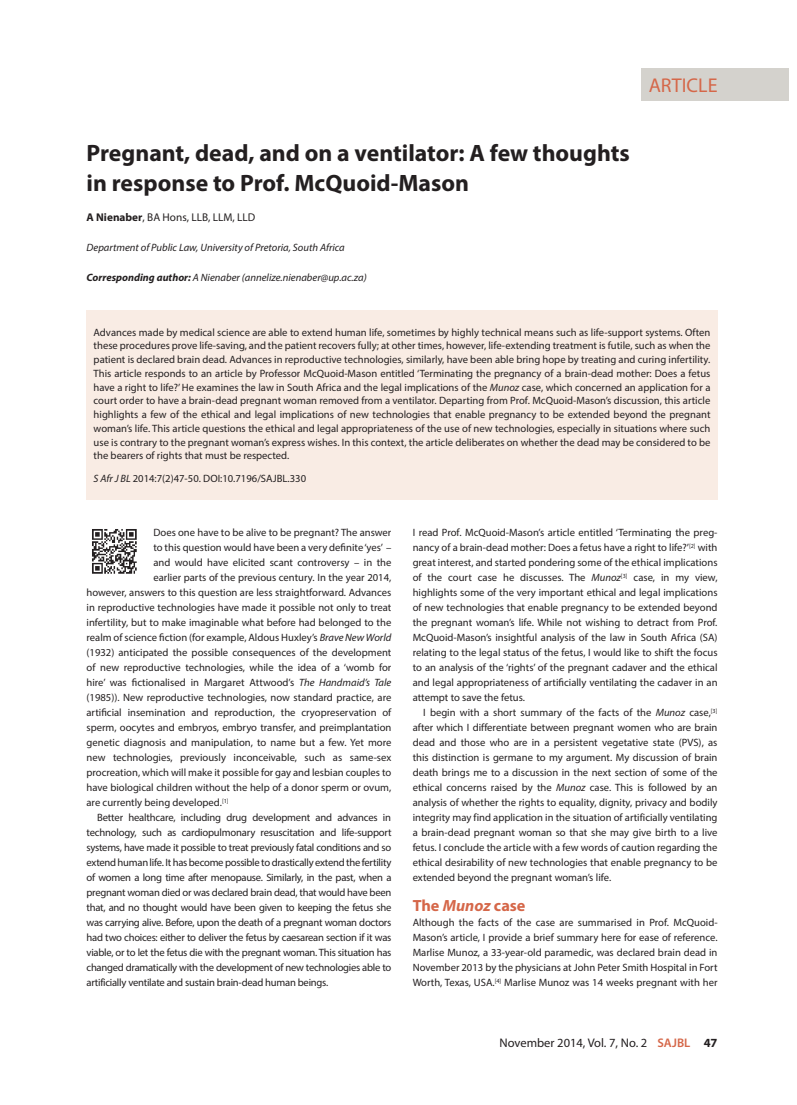
<style>
.page{position:relative;width:797px;height:1105px;background:#fff}
.page>*{position:absolute;margin:0;border:0;box-sizing:border-box;transform-origin:0 0}
.t1{font:700 23.75px/30px "Myriad Pro";color:#231f20}
.t2{font:20px "Myriad Pro";color:#d56749}
.t3{font:700 16.25px "Myriad Pro";color:#d56749}
.t4{font:12.5px "Myriad Pro";color:#231f20}
.t5{font:11.25px "Myriad Pro";color:#231f20}
.t6{font:10.62px/15px "Myriad Pro";color:#231f20;text-align:justify}
.t7{font:10.62px "Myriad Pro";letter-spacing:-.025em;color:#231f20}
.t8{font:italic 10.62px "Myriad Pro";color:#231f20}
.t9{font:10.62px "Myriad Pro";letter-spacing:-.02em;color:#231f20}
.s1{font-weight:700}
.s2{font-style:italic}
.s3{font-weight:600;color:#d56749}
</style>
<div class="page">
<div style="left:641px;top:68px;width:147px;height:33px;background:#d4d2cd"></div>
<div style="left:86px;top:310px;width:631px;height:189px;background:#f9ece4"></div>
<img style="left:92px;top:529px;width:45px;height:45px">
<h2 class="t2" style="left:648px;top:73px;width:70px">ARTICLE</h2>
<h1 class="t1" style="left:86px;top:137px;width:545px">Pregnant, dead, and on a ventilator: A few thoughts in response to Prof. McQuoid-Mason</h1>
<p class="t5" style="left:86px;top:211px;width:170px"><span class="s1">A Nienaber</span>, BA Hons, LLB, LLM, LLD</p>
<p class="t8" style="left:86px;top:241px;width:260px">Department of Public Law, University of Pretoria, South Africa</p>
<p class="t8" style="left:86px;top:271px;width:282px"><span class="s1">Corresponding author:</span> A Nienaber (annelize.nienaber@up.ac.za)</p>
<p class="t6" style="left:94px;top:325px;width:618px;line-height:13.8px">Advances made by medical science are able to extend human life, sometimes by highly technical means such as life-support systems. Often these procedures prove life-saving, and the patient recovers fully; at other times, however, life-extending treatment is futile, such as when the patient is declared brain dead. Advances in reproductive technologies, similarly, have been able bring hope by treating and curing infertility.<br>This article responds to an article by Professor McQuoid-Mason entitled ‘Terminating the pregnancy of a brain-dead mother: Does a fetus have a right to life?’ He examines the law in South Africa and the legal implications of the <span class="s2">Munoz</span> case, which concerned an application for a court order to have a brain-dead pregnant woman removed from a ventilator. Departing from Prof. McQuoid-Mason’s discussion, this article highlights a few of the ethical and legal implications of new technologies that enable pregnancy to be extended beyond the pregnant woman’s life. This article questions the ethical and legal appropriateness of the use of new technologies, especially in situations where such use is contrary to the pregnant woman’s express wishes. In this context, the article deliberates on whether the dead may be considered to be the bearers of rights that must be respected.</p>
<p class="t6" style="left:94px;top:470px;width:214px"><span class="s2">S Afr J BL</span> 2014:7(2)47-50. DOI:10.7196/SAJBL.330</p>
<p class="t6" style="left:153px;top:525px;width:239px">Does one have to be alive to be pregnant? The answer</p>
<p class="t6" style="left:153px;top:540px;width:239px">to this question would have been a very definite ‘yes’ –</p>
<p class="t6" style="left:153px;top:555px;width:239px">and would have elicited scant controversy – in the</p>
<p class="t6" style="left:153px;top:570px;width:239px">earlier parts of the previous century. In the year 2014,</p>
<p class="t6" style="left:86px;top:585px;width:306px">however, answers to this question are less straightforward. Advances</p>
<p class="t6" style="left:86px;top:600px;width:306px">in reproductive technologies have made it possible not only to treat</p>
<p class="t6" style="left:86px;top:615px;width:306px">infertility, but to make imaginable what before had belonged to the</p>
<p class="t6" style="left:86px;top:630px;width:306px">realm of science fiction (for example, Aldous Huxley’s <span class="s2">Brave New World</span></p>
<p class="t6" style="left:86px;top:645px;width:306px">(1932) anticipated the possible consequences of the development</p>
<p class="t6" style="left:86px;top:660px;width:306px">of new reproductive technologies, while the idea of a ‘womb for</p>
<p class="t6" style="left:86px;top:675px;width:306px">hire’ was fictionalised in Margaret Attwood’s <span class="s2">The Handmaid’s Tale</span></p>
<p class="t6" style="left:86px;top:690px;width:306px">(1985)). New reproductive technologies, now standard practice, are</p>
<p class="t6" style="left:86px;top:705px;width:306px">artificial insemination and reproduction, the cryopreservation of</p>
<p class="t6" style="left:86px;top:720px;width:306px">sperm, oocytes and embryos, embryo transfer, and preimplantation</p>
<p class="t6" style="left:86px;top:735px;width:306px">genetic diagnosis and manipulation, to name but a few. Yet more</p>
<p class="t6" style="left:86px;top:750px;width:306px">new technologies, previously inconceivable, such as same-sex</p>
<p class="t6" style="left:86px;top:765px;width:306px">procreation, which will make it possible for gay and lesbian couples to</p>
<p class="t6" style="left:86px;top:780px;width:306px">have biological children without the help of a donor sperm or ovum,</p>
<p class="t6" style="left:86px;top:795px;width:144px">are currently being developed.<sup>[1]</sup></p>
<p class="t6" style="left:97px;top:810px;width:295px">Better healthcare, including drug development and advances in</p>
<p class="t9" style="left:86px;top:826px;width:306px">technology, such as cardiopulmonary resuscitation and life-support</p>
<p class="t7" style="left:86px;top:841px;width:306px">systems, have made it possible to treat previously fatal conditions and so</p>
<p class="t7" style="left:86px;top:856px;width:306px">extend human life. It has become possible to drastically extend the fertility</p>
<p class="t7" style="left:86px;top:871px;width:306px">of women a long time after menopause. Similarly, in the past, when a</p>
<p class="t7" style="left:86px;top:886px;width:306px">pregnant woman died or was declared brain dead, that would have been</p>
<p class="t7" style="left:86px;top:901px;width:306px">that, and no thought would have been given to keeping the fetus she</p>
<p class="t7" style="left:86px;top:916px;width:306px">was carrying alive. Before, upon the death of a pregnant woman doctors</p>
<p class="t7" style="left:86px;top:931px;width:306px">had two choices: either to deliver the fetus by caesarean section if it was</p>
<p class="t7" style="left:86px;top:946px;width:306px">viable, or to let the fetus die with the pregnant woman. This situation has</p>
<p class="t7" style="left:86px;top:961px;width:306px">changed dramatically with the development of new technologies able to</p>
<p class="t7" style="left:86px;top:976px;width:243px">artificially ventilate and sustain brain-dead human beings.</p>
<p class="t6" style="left:412px;top:525px;width:306px">I read Prof. McQuoid-Mason’s article entitled ‘Terminating the preg&shy;nancy of a brain-dead mother: Does a fetus have a right to life?’<sup>[2]</sup> with great interest, and started pondering some of the ethical implications of the court case he discusses. The <span class="s2">Munoz</span><sup>[3]</sup> case, in my view, highlights some of the very important ethical and legal implications of new technologies that enable pregnancy to be extended beyond the pregnant woman’s life. While not wishing to detract from Prof.<br>McQuoid-Mason’s insightful analysis of the law in South Africa (SA) relating to the legal status of the fetus, I would like to shift the focus to an analysis of the ‘rights’ of the pregnant cadaver and the ethical and legal appropriateness of artificially ventilating the cadaver in an attempt to save the fetus.</p>
<p class="t6" style="left:412px;top:705px;width:306px;text-indent:11px">I begin with a short summary of the facts of the <span class="s2">Munoz</span> case,<sup>[3] </sup>after which I differentiate between pregnant women who are brain dead and those who are in a persistent vegetative state (PVS), as this distinction is germane to my argument. My discussion of brain death brings me to a discussion in the next section of some of the ethical concerns raised by the <span class="s2">Munoz</span> case. This is followed by an analysis of whether the rights to equality, dignity, privacy and bodily integrity may find application in the situation of artificially ventilating a brain-dead pregnant woman so that she may give birth to a live fetus. I conclude the article with a few words of caution regarding the ethical desirability of new technologies that enable pregnancy to be extended beyond the pregnant woman’s life.</p>
<h3 class="t3" style="left:412px;top:895px;width:114px">The <span class="s2">Munoz</span> case</h3>
<p class="t6" style="left:412px;top:915px;width:306px">Although the facts of the case are summarised in Prof. McQuoid-Mason’s article, I provide a brief summary here for ease of reference.<br>Marlise Munoz, a 33-year-old paramedic, was declared brain dead in November 2013 by the physicians at John Peter Smith Hospital in Fort Worth, Texas, USA.<sup>[4]</sup> Marlise Munoz was 14 weeks pregnant with her</p>
<p class="t4" style="left:499px;top:1035px;width:219px">November 2014, Vol. 7, No. 2 <span class="s3">SAJBL</span> <span class="s1">47</span></p>
</div>
